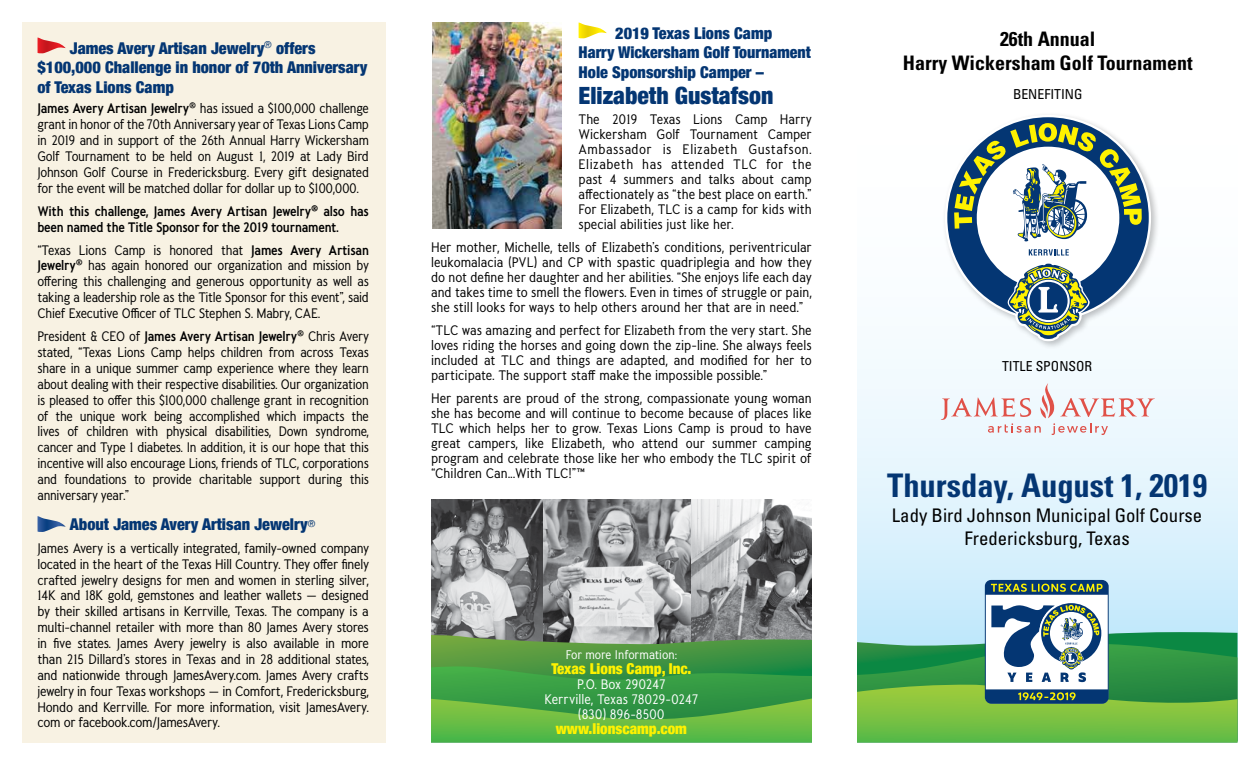
<style>
.page{position:relative;width:1260px;height:765px;background:#fff}
.page>*{position:absolute;margin:0;border:0;box-sizing:border-box;transform-origin:0 0}
.t1{font:700 condensed 32.5px "Univers";color:#043673}
.t2{font:900 condensed 23.75px "Helvetica Neue";color:#043673}
.t3{font:700 condensed 20px/24px "Univers";color:#000;text-align:center}
.t4{font:condensed 18.75px/22.5px "Univers";color:#000;text-align:center}
.t5{font:900 condensed 16.25px/19.5px "Helvetica Neue";color:#043673}
.t6{font:900 condensed 15px "Helvetica Neue";color:#fff200}
.t7{font:condensed 13.75px/15.9px "Pseudonym";letter-spacing:-.02em;color:#000;text-align:justify}
.t8{font:500 condensed 13.75px/15.9px "Pseudonym";letter-spacing:-.02em;color:#000}
.t9{font:condensed 13.75px/15px "Pseudonym";letter-spacing:-.01em;color:#fff;text-align:center}
.t10{font:condensed 13.75px "Univers";color:#000}
.t11{font:condensed 12.5px "Pseudonym";letter-spacing:-.01em;color:#fff}
.s1{font-weight:500}
</style>
<div class="page">
<img style="left:542px;top:499px;width:149px;height:131px">
<img style="left:431px;top:499px;width:111px;height:131px">
<img style="left:691px;top:499px;width:121px;height:131px">
<svg style="left:857px;top:349px;width:381px;height:281px"></svg>
<svg style="left:431px;top:630px;width:807px;height:14px;background:#7da592"></svg>
<svg style="left:431px;top:644px;width:807px;height:40px;background:#389543"></svg>
<svg style="left:431px;top:684px;width:807px;height:58px;background:#5db243"></svg>
<div style="left:812px;top:0;width:45px;height:765px;background:#fff"></div>
<div style="left:22px;top:22px;width:364px;height:721px;background:#f8f2e3"></div>
<svg style="left:941px;top:384px;width:214px;height:51px"></svg>
<svg style="left:985px;top:580px;width:124px;height:124px"></svg>
<div style="left:942px;top:111px;width:218px;height:239px;background:#000;opacity:.25"></div>
<svg style="left:944px;top:114px;width:208px;height:228px"></svg>
<svg style="left:947px;top:117px;width:202px;height:197px"></svg>
<svg style="left:1029px;top:249px;width:40px;height:7px"></svg>
<svg style="left:1009px;top:264px;width:79px;height:75px"></svg>
<svg style="left:954px;top:123px;width:188px;height:118px"></svg>
<img style="left:432px;top:22px;width:129px;height:206px">
<svg style="left:38px;top:38px;width:28px;height:16px"></svg>
<svg style="left:38px;top:516px;width:28px;height:16px"></svg>
<svg style="left:579px;top:22px;width:28px;height:17px"></svg>
<p class="t5" style="left:38px;top:37px;width:331px;text-indent:32px">James Avery Artisan Jewelry<sup>®</sup> offers $100,000 Challenge in honor of 70th Anniversary of Texas Lions Camp</p>
<p class="t7" style="left:38px;top:100px;width:333px"><span class="s1">James Avery Artisan Jewelry</span>® has issued a $100,000 challenge grant in honor of the 70th Anniversary year of Texas Lions Camp in 2019 and in support of the 26th Annual Harry Wickersham Golf Tournament to be held on August 1, 2019 at Lady Bird Johnson Golf Course in Fredericksburg. Every gift designated for the event will be matched dollar for dollar up to $100,000.</p>
<p class="t8" style="left:38px;top:203px;width:333px">With this challenge, James Avery Artisan Jewelry® also has been named the Title Sponsor for the 2019 tournament.</p>
<p class="t7" style="left:38px;top:242px;width:333px">“Texas Lions Camp is honored that <span class="s1">James Avery Artisan Jewelry</span>® has again honored our organization and mission by offering this challenging and generous opportunity as well as taking a leadership role as the Title Sponsor for this event”, said Chief Executive Officer of TLC Stephen S. Mabry, CAE.</p>
<p class="t7" style="left:38px;top:328px;width:333px">President &amp; CEO of <span class="s1">James Avery Artisan Jewelry</span>® Chris Avery stated, “Texas Lions Camp helps children from across Texas share in a unique summer camp experience where they learn about dealing with their respective disabilities. Our organization is pleased to offer this $100,000 challenge grant in recognition of the unique work being accomplished which impacts the lives of children with physical disabilities, Down syndrome, cancer and Type 1 diabetes. In addition, it is our hope that this incentive will also encourage Lions, friends of TLC, corporations and foundations to provide charitable support during this anniversary year.”</p>
<p class="t5" style="left:70px;top:513px;width:247px">About James Avery Artisan Jewelry<sup>®</sup></p>
<p class="t7" style="left:38px;top:540px;width:333px">James Avery is a vertically integrated, family-owned company located in the heart of the Texas Hill Country. They offer finely crafted jewelry designs for men and women in sterling silver, 14K and 18K gold, gemstones and leather wallets — designed by their skilled artisans in Kerrville, Texas. The company is a multi-channel retailer with more than 80 James Avery stores in five states. James Avery jewelry is also available in more than 215 Dillard’s stores in Texas and in 28 additional states, and nationwide through JamesAvery.com. James Avery crafts jewelry in four Texas workshops — in Comfort, Fredericksburg, Hondo and Kerrville. For more information, visit JamesAvery. com or facebook.com/JamesAvery.</p>
<p class="t5" style="left:579px;top:22px;width:234px;text-indent:37px">2019 Texas Lions Camp<br>Harry Wickersham Golf Tournament<br>Hole Sponsorship Camper –</p>
<h2 class="t2" style="left:579px;top:76px;width:196px">Elizabeth Gustafson</h2>
<p class="t7" style="left:579px;top:111px;width:235px;line-height:15px">The 2019 Texas Lions Camp Harry Wickersham Golf Tournament Camper Ambassador is Elizabeth Gustafson.<br>Elizabeth has attended TLC for the past 4 summers and talks about camp affectionately as “the best place on earth.” For Elizabeth, TLC is a camp for kids with special abilities just like her.</p>
<p class="t7" style="left:431px;top:240px;width:382px;line-height:15px">Her mother, Michelle, tells of Elizabeth’s conditions, periventricular leukomalacia (PVL) and CP with spastic quadriplegia and how they do not define her daughter and her abilities. “She enjoys life each day and takes time to smell the flowers. Even in times of struggle or pain, she still looks for ways to help others around her that are in need.”</p>
<p class="t7" style="left:431px;top:323px;width:382px;line-height:15px">“TLC was amazing and perfect for Elizabeth from the very start. She loves riding the horses and going down the zip-line. She always feels included at TLC and things are adapted, and modified for her to participate. The support staff make the impossible possible.”</p>
<p class="t7" style="left:431px;top:391px;width:382px;line-height:15px">Her parents are proud of the strong, compassionate young woman she has become and will continue to become because of places like TLC which helps her to grow. Texas Lions Camp is proud to have great campers, like Elizabeth, who attend our summer camping program and celebrate those like her who embody the TLC spirit of “Children Can...With TLC!”™</p>
<p class="t11" style="left:566px;top:646px;width:113px">For more Information:</p>
<p class="t6" style="left:551px;top:656px;width:142px">Texas Lions Camp, Inc.</p>
<p class="t9" style="left:545px;top:676px;width:155px">P.O. Box 290247<br>Kerrville, Texas 78029-0247 (830) 896-8500</p>
<p class="t6" style="left:556px;top:716px;width:133px">www.lionscamp.com</p>
<h3 class="t3" style="left:903px;top:27px;width:291px">26th Annual<br>Harry Wickersham Golf Tournament</h3>
<p class="t10" style="left:1013px;top:86px;width:71px">BENEFITING</p>
<p class="t10" style="left:1002px;top:358px;width:92px">TITLE SPONSOR</p>
<h1 class="t1" style="left:887px;top:466px;width:322px">Thursday, August 1, 2019</h1>
<h3 class="t4" style="left:892px;top:504px;width:312px">Lady Bird Johnson Municipal Golf Course<br>Fredericksburg, Texas</h3>
</div>
